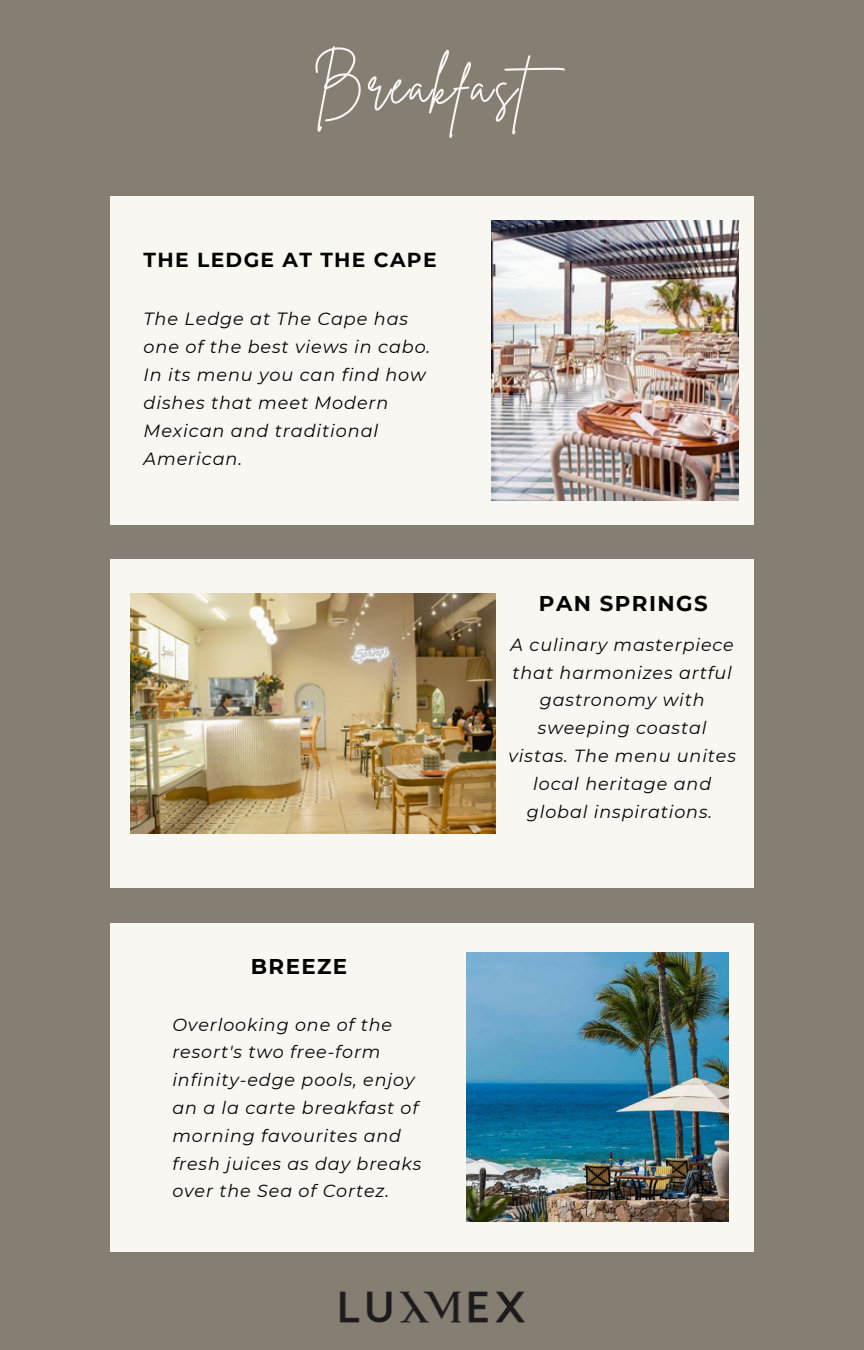
<style>
.page{position:relative;width:864px;height:1350px;background:#857f73}
.page>*{position:absolute;margin:0;border:0;box-sizing:border-box;transform-origin:0 0}
.t1{font:53.77px "Brittany Signature";letter-spacing:.05em;color:#f8f7f2}
.t2{font:700 21.38px "Montserrat";letter-spacing:.065em;color:#020301}
.t3{font:700 20.25px "Montserrat";letter-spacing:.065em;color:#020301}
.t4{font:italic 17.55px/27.9px "Montserrat";letter-spacing:.05em;color:#020301}
</style>
<div class="page">
<div style="left:110px;top:197px;width:644px;height:328px;background:#f8f7f2"></div>
<div style="left:110px;top:923px;width:644px;height:328px;background:#f8f7f2"></div>
<div style="left:110px;top:560px;width:644px;height:328px;background:#f8f7f2"></div>
<img style="left:467px;top:953px;width:261px;height:268px">
<img style="left:339px;top:1291px;width:186px;height:32px">
<img style="left:492px;top:220px;width:246px;height:280px">
<img style="left:131px;top:594px;width:364px;height:240px">
<p class="t1" style="left:313px;top:50px;width:268px">Breakfast</p>
<p class="t3" style="left:144px;top:248px;width:295px">THE LEDGE AT THE CAPE</p>
<p class="t4" style="left:144px;top:305px;width:288px">The Ledge at The Cape has one of the best views in cabo.<br>In its menu you can find how dishes that meet Modern<br>Mexican and traditional<br>American.</p>
<p class="t2" style="left:251px;top:954px;width:98px">BREEZE</p>
<p class="t4" style="left:172px;top:1010px;width:250px">Overlooking one of the resort's two free-form infinity-edge pools, enjoy an a la carte breakfast of morning favourites and fresh juices as day breaks over the Sea of Cortez.</p>
<p class="t2" style="left:539px;top:590px;width:170px">PAN SPRINGS</p>
<p class="t4" style="left:509px;top:631px;width:229px;text-align:center">A culinary masterpiece that harmonizes artful gastronomy with sweeping coastal vistas. The menu unites local heritage and global inspirations.</p>
</div>
